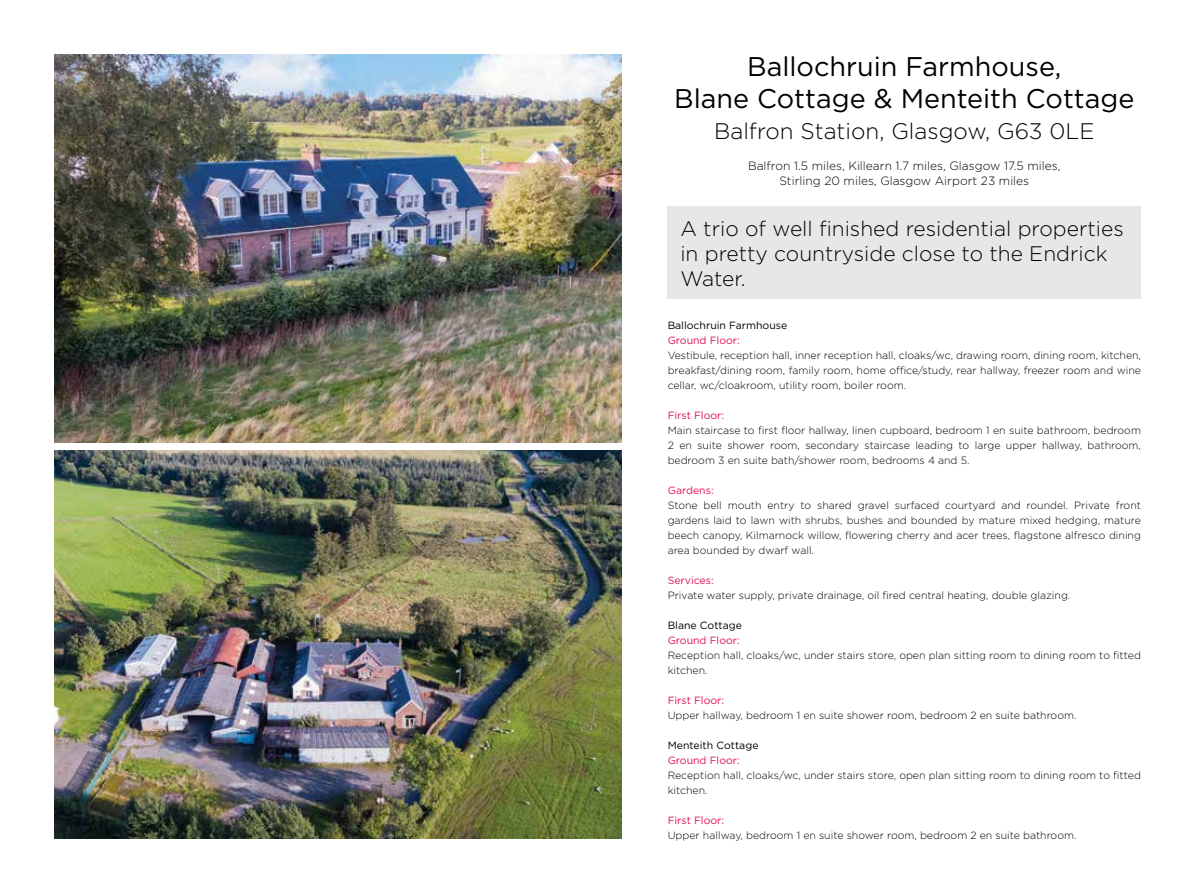
<style>
.page{position:relative;width:1195px;height:893px;background:#fff}
.page>*{position:absolute;margin:0;border:0;box-sizing:border-box;transform-origin:0 0}
.t1{font:27px/32.4px "Gotham";color:#000;text-align:center}
.t2{font:300 22.5px "Gotham";color:#000}
.t3{font:300 21px/25.2px "Gotham";color:#000}
.t4{font:300 12px/14.4px "Gotham";color:#000;text-align:center}
.t5{font:300 10.5px/15px "Gotham";color:#000;text-align:justify}
.t6{font:10.5px "Gotham";color:#e1134f}
.t7{font:10.5px "Gotham";color:#000}
</style>
<div class="page">
<div style="left:668px;top:206px;width:473px;height:93px;background:#e6e7e8"></div>
<img style="left:54px;top:54px;width:568px;height:388px">
<img style="left:54px;top:451px;width:568px;height:388px">
<h1 class="t1" style="left:674px;top:49px;width:462px">Ballochruin Farmhouse,<br>Blane Cottage &amp; Menteith Cottage</h1>
<h2 class="t2" style="left:714px;top:117px;width:382px">Balfron Station, Glasgow, G63 0LE</h2>
<p class="t4" style="left:748px;top:158px;width:314px">Balfron 1.5 miles, Killearn 1.7 miles, Glasgow 17.5 miles,<br>Stirling 20 miles, Glasgow Airport 23 miles</p>
<h3 class="t3" style="left:680px;top:215px;width:445px">A trio of well finished residential properties in pretty countryside close to the Endrick<br>Water.</h3>
<p class="t7" style="left:668px;top:318px;width:121px">Ballochruin Farmhouse</p>
<p class="t6" style="left:668px;top:333px;width:74px">Ground Floor:</p>
<p class="t5" style="left:668px;top:347px;width:475px">Vestibule, reception hall, inner reception hall, cloaks/wc, drawing room, dining room, kitchen, breakfast/dining room, family room, home office/study, rear hallway, freezer room and wine cellar, wc/cloakroom, utility room, boiler room.</p>
<p class="t6" style="left:668px;top:408px;width:58px">First Floor:</p>
<p class="t5" style="left:668px;top:422px;width:475px">Main staircase to first floor hallway, linen cupboard, bedroom 1 en suite bathroom, bedroom 2 en suite shower room, secondary staircase leading to large upper hallway, bathroom, bedroom 3 en suite bath/shower room, bedrooms 4 and 5.</p>
<p class="t6" style="left:668px;top:484px;width:48px">Gardens:</p>
<p class="t5" style="left:668px;top:497px;width:475px">Stone bell mouth entry to shared gravel surfaced courtyard and roundel. Private front gardens laid to lawn with shrubs, bushes and bounded by mature mixed hedging, mature beech canopy, Kilmarnock willow, flowering cherry and acer trees, flagstone alfresco dining area bounded by dwarf wall.</p>
<p class="t6" style="left:668px;top:574px;width:48px">Services:</p>
<p class="t5" style="left:668px;top:587px;width:404px">Private water supply, private drainage, oil fired central heating, double glazing.</p>
<p class="t7" style="left:668px;top:619px;width:76px">Blane Cottage</p>
<p class="t6" style="left:668px;top:634px;width:74px">Ground Floor:</p>
<p class="t5" style="left:668px;top:647px;width:475px">Reception hall, cloaks/wc, under stairs store, open plan sitting room to dining room to fitted kitchen.</p>
<p class="t6" style="left:668px;top:694px;width:58px">First Floor:</p>
<p class="t5" style="left:668px;top:707px;width:410px">Upper hallway, bedroom 1 en suite shower room, bedroom 2 en suite bathroom.</p>
<p class="t7" style="left:668px;top:739px;width:92px">Menteith Cottage</p>
<p class="t6" style="left:668px;top:754px;width:74px">Ground Floor:</p>
<p class="t5" style="left:668px;top:767px;width:475px">Reception hall, cloaks/wc, under stairs store, open plan sitting room to dining room to fitted kitchen.</p>
<p class="t6" style="left:668px;top:814px;width:58px">First Floor:</p>
<p class="t5" style="left:668px;top:827px;width:410px">Upper hallway, bedroom 1 en suite shower room, bedroom 2 en suite bathroom.</p>
</div>
